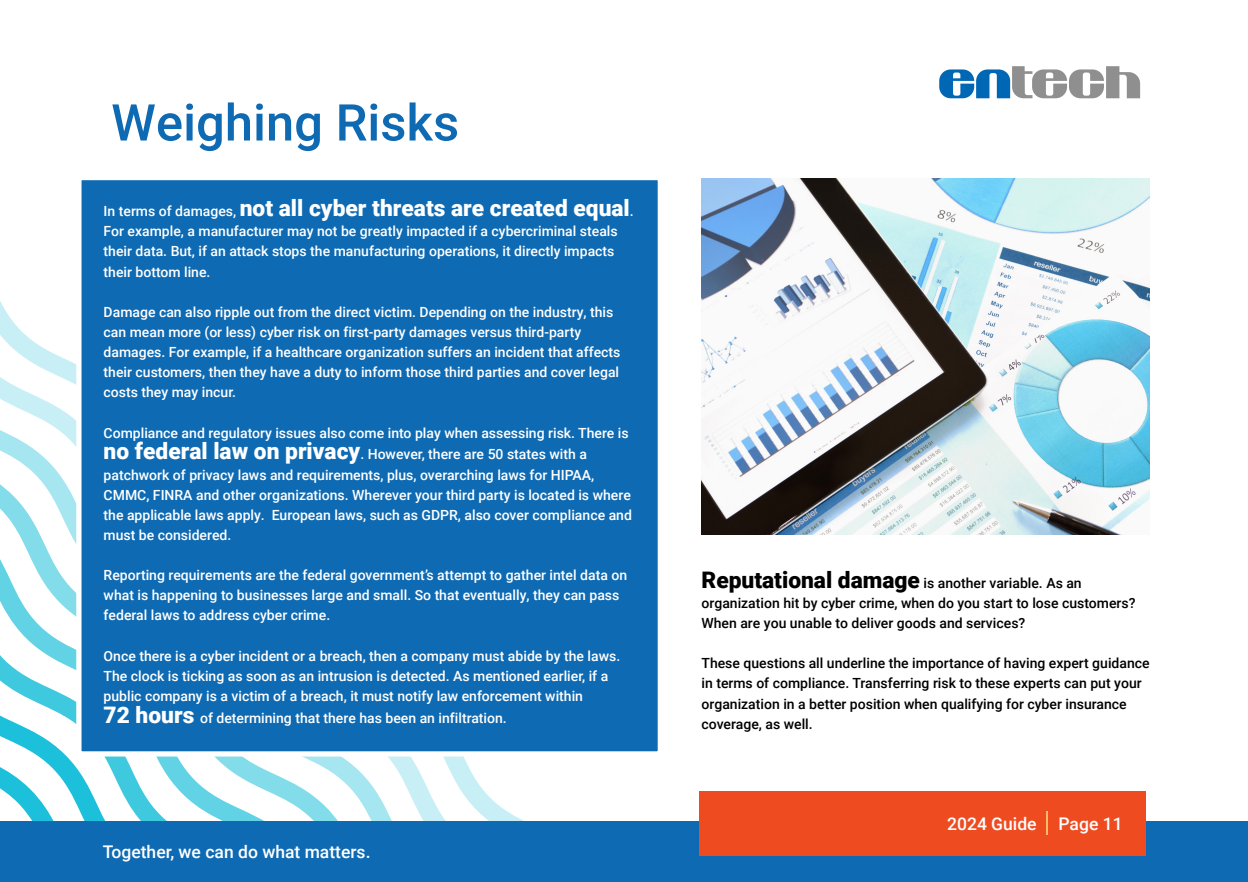
<style>
.page{position:relative;width:1248px;height:882px;background:#fff}
.page>*{position:absolute;margin:0;border:0;box-sizing:border-box;transform-origin:0 0}
.t1{font:500 50.75px "Roboto";color:#0e6ab3}
.t2{font:900 22.75px "Roboto";color:#fff}
.t3{font:500 17.5px "Roboto";color:#fff}
.t4{font:500 14px/20.1px "Roboto";color:#fff}
.t5{font:500 14px/20.1px "Roboto";color:#000}
.s1{font-weight:500;font-size:14px}
.s2{font-weight:900;font-size:22.75px}
</style>
<div class="page">
<svg style="left:0;top:301px;width:524px;height:520px"></svg>
<div style="left:76px;top:175px;width:587px;height:582px;background:#0e6ab3;border:5px solid #fff"></div>
<img style="left:701px;top:178px;width:448px;height:356px">
<div style="left:0;top:821px;width:1247px;height:61px;background:#0e6ab3"></div>
<div style="left:699px;top:791px;width:446px;height:64px;background:#ef4b21"></div>
<svg style="left:939px;top:66px;width:201px;height:32px"></svg>
<hr style="left:1046px;top:811px;width:2px;height:24px;background:#fcbb62">
<h1 class="t1" style="left:111px;top:87px;width:349px">Weighing Risks</h1>
<h2 class="t2" style="left:104px;top:192px;width:531px"><span class="s1">In terms of damages,</span> not all cyber threats are created equal<span class="s1">.</span></h2>
<p class="t4" style="left:104px;top:221px;width:515px">For example, a manufacturer may not be greatly impacted if a cybercriminal steals their data. But, if an attack stops the manufacturing operations, it directly impacts their bottom line.</p>
<p class="t4" style="left:104px;top:301px;width:518px">Damage can also ripple out from the direct victim. Depending on the industry, this can mean more (or less) cyber risk on first-party damages versus third-party damages. For example, if a healthcare organization suffers an incident that affects their customers, then they have a duty to inform those third parties and cover legal costs they may incur.</p>
<p class="t4" style="left:104px;top:421px;width:526px;line-height:21.9px">Compliance and regulatory issues also come into play when assessing risk. There is <span class="s2">no federal law on privacy</span>. However, there are 50 states with a</p>
<p class="t4" style="left:104px;top:464px;width:530px">patchwork of privacy laws and requirements, plus, overarching laws for HIPAA, CMMC, FINRA and other organizations. Wherever your third party is located is where the applicable laws apply. European laws, such as GDPR, also cover compliance and must be considered.</p>
<p class="t4" style="left:104px;top:565px;width:525px">Reporting requirements are the federal government’s attempt to gather intel data on what is happening to businesses large and small. So that eventually, they can pass federal laws to address cyber crime.</p>
<p class="t4" style="left:104px;top:645px;width:518px">Once there is a cyber incident or a breach, then a company must abide by the laws.<br>The clock is ticking as soon as an intrusion is detected. As mentioned earlier, if a public company is a victim of a breach, it must notify law enforcement within</p>
<p class="t4" style="left:104px;top:707px;width:405px"><span class="s2">72 hours</span> of determining that there has been an infiltration.</p>
<p class="t3" style="left:103px;top:839px;width:269px">Together, we can do what matters.</p>
<p class="t5" style="left:701px;top:572px;width:435px"><span class="s2">Reputational damage</span> is another variable. As an organization hit by cyber crime, when do you start to lose customers?<br>When are you unable to deliver goods and services?</p>
<p class="t5" style="left:701px;top:653px;width:449px">These questions all underline the importance of having expert guidance in terms of compliance. Transferring risk to these experts can put your organization in a better position when qualifying for cyber insurance coverage, as well.</p>
<p class="t3" style="left:947px;top:811px;width:177px">2024 Guide Page 11</p>
</div>
